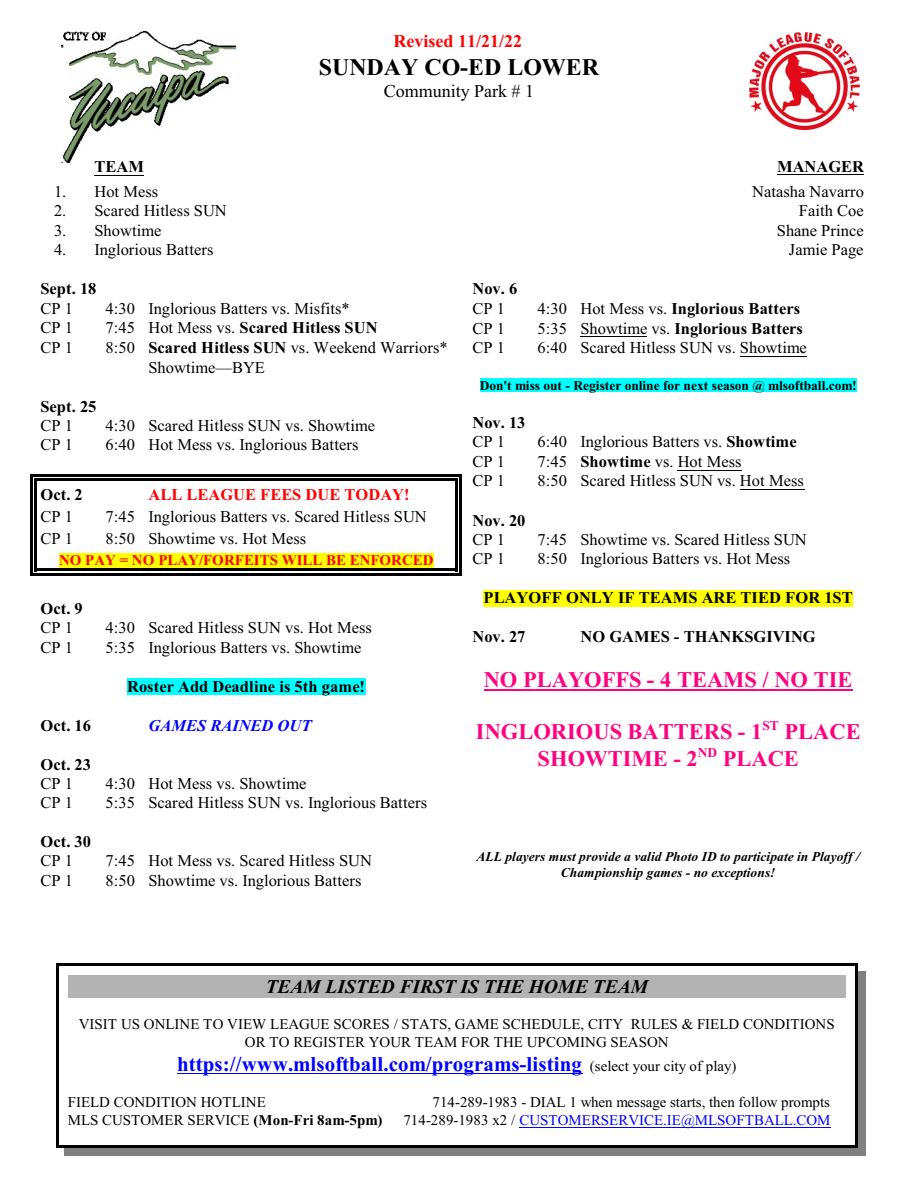
<style>
.page{position:relative;width:918px;height:1188px;background:#fff}
.page>*{position:absolute;margin:0;border:0;box-sizing:border-box;transform-origin:0 0}
.t1{font:700 24px "Times New Roman";color:#000}
.t2{font:700 22.5px/26.2px "Times New Roman";color:#ff0080;text-align:center}
.t3{font:700 21px "Times New Roman";color:#00f}
.t4{font:italic 700 19.5px "Times New Roman";color:#000}
.t5{font:700 18px "Times New Roman";color:#f00}
.t6{font:18px "Times New Roman";color:#000}
.t7{font:16.5px/19.5px "Times New Roman";color:#000}
.t8{font:700 16.5px "Times New Roman";color:#000}
.t9{font:700 16.5px "Times New Roman";color:#f00}
.t10{font:italic 700 16.5px "Times New Roman";color:#00f}
.t11{font:15px/17.7px "Times New Roman";color:#000;text-align:center}
.t12{font:15px "Times New Roman";color:#00f}
.t13{font:700 15px "Times New Roman";color:#f00}
.t14{font:italic 700 13.5px/15.6px "Times New Roman";color:#000;text-align:center}
.t15{font:700 13.5px "Times New Roman";color:#000}
.s1{font-weight:400}
.s2{font-weight:700}
.s3{font-weight:400;font-size:15px;color:#000}
.s4{color:#000}
</style>
<div class="page">
<hr style="left:35px;top:478px;width:2px;height:28px;background:#000">
<hr style="left:455px;top:478px;width:3px;height:28px;background:#000">
<hr style="left:35px;top:478px;width:423px;height:3px;background:#000">
<hr style="left:30px;top:474px;width:3px;height:39px;background:#000">
<hr style="left:460px;top:474px;width:2px;height:39px;background:#000">
<hr style="left:30px;top:474px;width:432px;height:2px;background:#000">
<hr style="left:35px;top:506px;width:2px;height:22px;background:#000">
<hr style="left:455px;top:506px;width:3px;height:22px;background:#000">
<hr style="left:30px;top:499px;width:3px;height:37px;background:#000">
<hr style="left:460px;top:499px;width:2px;height:37px;background:#000">
<hr style="left:35px;top:529px;width:2px;height:22px;background:#000">
<hr style="left:455px;top:529px;width:3px;height:22px;background:#000">
<hr style="left:30px;top:521px;width:3px;height:37px;background:#000">
<hr style="left:460px;top:521px;width:2px;height:37px;background:#000">
<hr style="left:35px;top:551px;width:2px;height:20px;background:#000">
<hr style="left:455px;top:551px;width:3px;height:20px;background:#000">
<hr style="left:35px;top:569px;width:423px;height:2px;background:#000">
<hr style="left:30px;top:544px;width:3px;height:32px;background:#000">
<hr style="left:460px;top:544px;width:2px;height:32px;background:#000">
<hr style="left:30px;top:573px;width:432px;height:3px;background:#000">
<div style="left:68px;top:975px;width:778px;height:22px;background:#b3b3b3"></div>
<hr style="left:177px;top:1073px;width:405px;height:1px;background:#00f">
<hr style="left:519px;top:1128px;width:312px;height:1px;background:#00f">
<hr style="left:56px;top:963px;width:3px;height:184px;background:#000">
<hr style="left:855px;top:963px;width:3px;height:184px;background:#000">
<hr style="left:56px;top:963px;width:802px;height:3px;background:#000">
<hr style="left:56px;top:1145px;width:802px;height:3px;background:#000">
<div style="left:858px;top:971px;width:8px;height:185px;background:#808080"></div>
<div style="left:64px;top:1148px;width:802px;height:8px;background:#808080"></div>
<img style="left:749px;top:33px;width:111px;height:97px">
<img style="left:61px;top:32px;width:175px;height:131px">
<hr style="left:94px;top:175px;width:50px;height:1px;background:#000">
<hr style="left:777px;top:174px;width:87px;height:1px;background:#000">
<div style="left:59px;top:553px;width:375px;height:15px;background:#ff0"></div>
<div style="left:127px;top:678px;width:238px;height:17px;background:#0ff"></div>
<hr style="left:580px;top:336px;width:67px;height:1px;background:#000">
<hr style="left:740px;top:356px;width:67px;height:1px;background:#000">
<div style="left:480px;top:379px;width:288px;height:13px;background:#0ff"></div>
<div style="left:768px;top:379px;width:89px;height:13px;background:#0ff"></div>
<hr style="left:678px;top:470px;width:64px;height:1px;background:#000">
<hr style="left:740px;top:489px;width:64px;height:1px;background:#000">
<div style="left:483px;top:590px;width:370px;height:17px;background:#ff0"></div>
<hr style="left:484px;top:690px;width:368px;height:1px;background:#ff0080">
<p class="t5" style="left:394px;top:34px;width:130px">Revised 11/21/22</p>
<h1 class="t1" style="left:319px;top:58px;width:282px">SUNDAY CO-ED LOWER</h1>
<p class="t6" style="left:384px;top:84px;width:152px">Community Park # 1</p>
<p class="t8" style="left:94px;top:161px;width:51px">TEAM</p>
<p class="t8" style="left:777px;top:161px;width:89px">MANAGER</p>
<p class="t7" style="left:54px;top:183px;width:106px">1. Hot Mess</p>
<p class="t7" style="left:752px;top:183px;width:113px">Natasha Navarro</p>
<p class="t7" style="left:54px;top:203px;width:174px">2. Scared Hitless SUN</p>
<p class="t7" style="left:799px;top:203px;width:66px">Faith Coe</p>
<p class="t7" style="left:54px;top:222px;width:109px">3. Showtime</p>
<p class="t7" style="left:777px;top:222px;width:88px">Shane Prince</p>
<p class="t7" style="left:54px;top:242px;width:161px">4. Inglorious Batters</p>
<p class="t7" style="left:789px;top:242px;width:76px">Jamie Page</p>
<p class="t8" style="left:40px;top:283px;width:58px">Sept. 18</p>
<p class="t7" style="left:40px;top:300px;width:34px">CP 1</p>
<p class="t7" style="left:105px;top:300px;width:246px">4:30 Inglorious Batters vs. Misfits*</p>
<p class="t7" style="left:40px;top:320px;width:34px">CP 1</p>
<p class="t8" style="left:105px;top:322px;width:274px"><span class="s1">7:45 Hot Mess vs.</span> Scared Hitless SUN</p>
<p class="t7" style="left:40px;top:339px;width:34px">CP 1</p>
<p class="t7" style="left:148px;top:339px;width:301px;text-indent:-43px">8:50 <span class="s2">Scared Hitless SUN</span> vs. Weekend Warriors*<br>Showtime—BYE</p>
<p class="t8" style="left:40px;top:401px;width:58px">Sept. 25</p>
<p class="t7" style="left:40px;top:417px;width:34px">CP 1</p>
<p class="t7" style="left:105px;top:417px;width:271px">4:30 Scared Hitless SUN vs. Showtime</p>
<p class="t7" style="left:40px;top:437px;width:34px">CP 1</p>
<p class="t7" style="left:105px;top:437px;width:255px">6:40 Hot Mess vs. Inglorious Batters</p>
<p class="t8" style="left:40px;top:489px;width:44px">Oct. 2</p>
<p class="t9" style="left:148px;top:489px;width:263px">ALL LEAGUE FEES DUE TODAY!</p>
<p class="t7" style="left:40px;top:508px;width:34px">CP 1</p>
<p class="t7" style="left:105px;top:508px;width:323px">7:45 Inglorious Batters vs. Scared Hitless SUN</p>
<p class="t7" style="left:40px;top:530px;width:34px">CP 1</p>
<p class="t7" style="left:105px;top:530px;width:202px">8:50 Showtime vs. Hot Mess</p>
<p class="t13" style="left:59px;top:555px;width:376px">NO PAY = NO PLAY/FORFEITS WILL BE ENFORCED</p>
<p class="t8" style="left:40px;top:603px;width:44px">Oct. 9</p>
<p class="t7" style="left:40px;top:619px;width:34px">CP 1</p>
<p class="t7" style="left:105px;top:619px;width:268px">4:30 Scared Hitless SUN vs. Hot Mess</p>
<p class="t7" style="left:40px;top:639px;width:34px">CP 1</p>
<p class="t7" style="left:105px;top:639px;width:257px">5:35 Inglorious Batters vs. Showtime</p>
<p class="t8" style="left:127px;top:681px;width:239px">Roster Add Deadline is 5th game!</p>
<p class="t8" style="left:40px;top:719px;width:52px">Oct. 16</p>
<p class="t10" style="left:148px;top:719px;width:164px">GAMES RAINED OUT</p>
<p class="t8" style="left:40px;top:758px;width:52px">Oct. 23</p>
<p class="t7" style="left:40px;top:775px;width:34px">CP 1</p>
<p class="t7" style="left:105px;top:775px;width:202px">4:30 Hot Mess vs. Showtime</p>
<p class="t7" style="left:40px;top:794px;width:34px">CP 1</p>
<p class="t7" style="left:105px;top:794px;width:323px">5:35 Scared Hitless SUN vs. Inglorious Batters</p>
<p class="t8" style="left:40px;top:836px;width:52px">Oct. 30</p>
<p class="t7" style="left:40px;top:853px;width:34px">CP 1</p>
<p class="t7" style="left:105px;top:853px;width:268px">7:45 Hot Mess vs. Scared Hitless SUN</p>
<p class="t7" style="left:40px;top:872px;width:34px">CP 1</p>
<p class="t7" style="left:105px;top:872px;width:258px">8:50 Showtime vs. Inglorious Batters</p>
<p class="t8" style="left:472px;top:283px;width:46px">Nov. 6</p>
<p class="t7" style="left:472px;top:300px;width:34px">CP 1</p>
<p class="t8" style="left:537px;top:303px;width:264px"><span class="s1">4:30 Hot Mess vs.</span> Inglorious Batters</p>
<p class="t7" style="left:472px;top:320px;width:34px">CP 1</p>
<p class="t8" style="left:537px;top:323px;width:267px"><span class="s1">5:35 Showtime vs.</span> Inglorious Batters</p>
<p class="t7" style="left:472px;top:339px;width:34px">CP 1</p>
<p class="t7" style="left:537px;top:339px;width:271px">6:40 Scared Hitless SUN vs. Showtime</p>
<p class="t15" style="left:480px;top:380px;width:379px">Don't miss out - Register online for next season @ mlsoftball.com!</p>
<p class="t8" style="left:472px;top:417px;width:55px">Nov. 13</p>
<p class="t7" style="left:472px;top:433px;width:34px">CP 1</p>
<p class="t7" style="left:537px;top:433px;width:261px">6:40 Inglorious Batters vs. <span class="s2">Showtime</span></p>
<p class="t7" style="left:472px;top:453px;width:34px">CP 1</p>
<p class="t7" style="left:537px;top:453px;width:206px">7:45 <span class="s2">Showtime</span> vs. Hot Mess</p>
<p class="t7" style="left:472px;top:473px;width:34px">CP 1</p>
<p class="t7" style="left:537px;top:473px;width:268px">8:50 Scared Hitless SUN vs. Hot Mess</p>
<p class="t8" style="left:472px;top:514px;width:55px">Nov. 20</p>
<p class="t7" style="left:472px;top:531px;width:34px">CP 1</p>
<p class="t7" style="left:537px;top:531px;width:271px">7:45 Showtime vs. Scared Hitless SUN</p>
<p class="t7" style="left:472px;top:550px;width:34px">CP 1</p>
<p class="t7" style="left:537px;top:550px;width:254px">8:50 Inglorious Batters vs. Hot Mess</p>
<p class="t8" style="left:483px;top:592px;width:371px">PLAYOFF ONLY IF TEAMS ARE TIED FOR 1ST</p>
<p class="t8" style="left:472px;top:631px;width:55px">Nov. 27</p>
<p class="t8" style="left:580px;top:631px;width:237px">NO GAMES - THANKSGIVING</p>
<h2 class="t2" style="left:484px;top:668px;width:370px">NO PLAYOFFS - 4 TEAMS / NO TIE</h2>
<h2 class="t2" style="left:476px;top:721px;width:386px">INGLORIOUS BATTERS - 1<sup>ST</sup> PLACE<br>SHOWTIME - 2<sup>ND</sup> PLACE</h2>
<p class="t14" style="left:476px;top:850px;width:385px">ALL players must provide a valid Photo ID to participate in Playoff /<br>Championship games - no exceptions!</p>
<p class="t4" style="left:266px;top:980px;width:384px">TEAM LISTED FIRST IS THE HOME TEAM</p>
<p class="t11" style="left:79px;top:1017px;width:757px">VISIT US ONLINE TO VIEW LEAGUE SCORES / STATS, GAME SCHEDULE, CITY RULES &amp; FIELD CONDITIONS<br>OR TO REGISTER YOUR TEAM FOR THE UPCOMING SEASON</p>
<p class="t3" style="left:177px;top:1056px;width:561px">https://www.mlsoftball.com/programs-listing <span class="s3">(select your city of play)</span></p>
<p class="t11" style="left:68px;top:1095px;width:199px">FIELD CONDITION HOTLINE</p>
<p class="t11" style="left:433px;top:1095px;width:399px">714-289-1983 - DIAL 1 when message starts, then follow prompts</p>
<p class="t11" style="left:68px;top:1113px;width:316px">MLS CUSTOMER SERVICE <span class="s2">(Mon-Fri 8am-5pm)</span></p>
<p class="t12" style="left:403px;top:1115px;width:429px"><span class="s4">714-289-1983 x2 /</span> CUSTOMERSERVICE.IE@MLSOFTBALL.COM</p>
</div>
